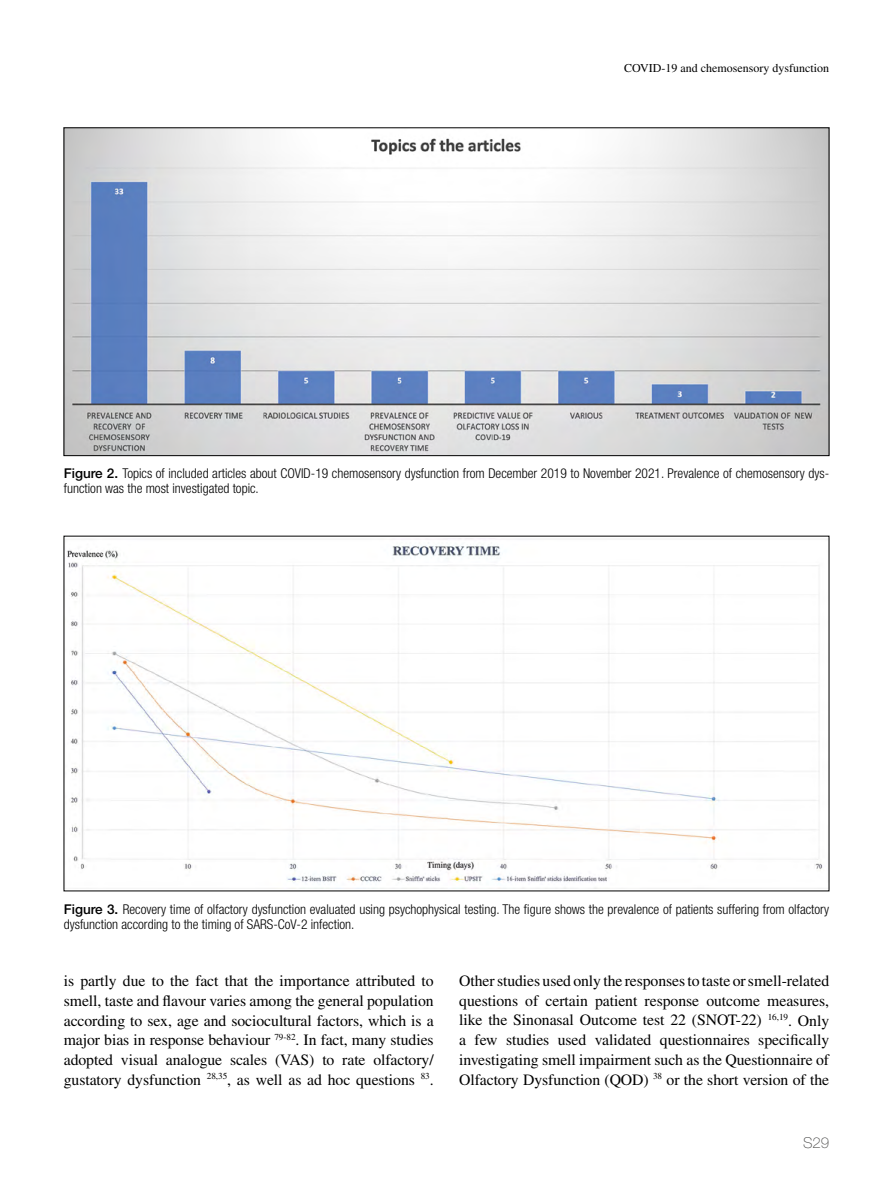
<style>
.page{position:relative;width:893px;height:1191px;background:#fff}
.page>*{position:absolute;margin:0;border:0;box-sizing:border-box;transform-origin:0 0}
.t1{font:15.75px/19.6px "Times LT Std";letter-spacing:-.005em;color:#000;text-align:justify}
.t2{font:100 15px "Helvetica Neue LT Std";color:#484847}
.t3{font:300 condensed 13.5px/15px "Helvetica Neue LT Std";color:#000}
.t4{font:12px "Times LT Std";color:#000}
.s1{font-weight:500;font-stretch:normal}
</style>
<div class="page">
<img style="left:66px;top:130px;width:761px;height:324px">
<img style="left:66px;top:538px;width:761px;height:350px">
<p class="t4" style="left:624px;top:61px;width:207px">COVID-19 and chemosensory dysfunction</p>
<p class="t3" style="left:64px;top:466px;width:767px"><span class="s1">Figure 2.</span> Topics of included articles about COVID-19 chemosensory dysfunction from December 2019 to November 2021. Prevalence of chemosensory dys&shy;function was the most investigated topic.</p>
<p class="t3" style="left:64px;top:901px;width:767px"><span class="s1">Figure 3.</span> Recovery time of olfactory dysfunction evaluated using psychophysical testing. The figure shows the prevalence of patients suffering from olfactory dysfunction according to the timing of SARS-CoV-2 infection.</p>
<p class="t1" style="left:64px;top:971px;width:371px">is partly due to the fact that the importance attributed to smell, taste and flavour varies among the general population according to sex, age and sociocultural factors, which is a major bias in response behaviour <sup>79-82</sup>. In fact, many studies adopted visual analogue scales (VAS) to rate olfactory/ gustatory dysfunction <sup>28,35</sup>, as well as ad hoc questions <sup>83</sup>.</p>
<p class="t1" style="left:459px;top:971px;width:371px">Other studies used only the responses to taste or smell-related questions of certain patient response outcome measures, like the Sinonasal Outcome test 22 (SNOT-22) <sup>16,19</sup>. Only a few studies used validated questionnaires specifically investigating smell impairment such as the Questionnaire of Olfactory Dysfunction (QOD) <sup>38</sup> or the short version of the</p>
<p class="t2" style="left:803px;top:1134px;width:28px">S29</p>
</div>
